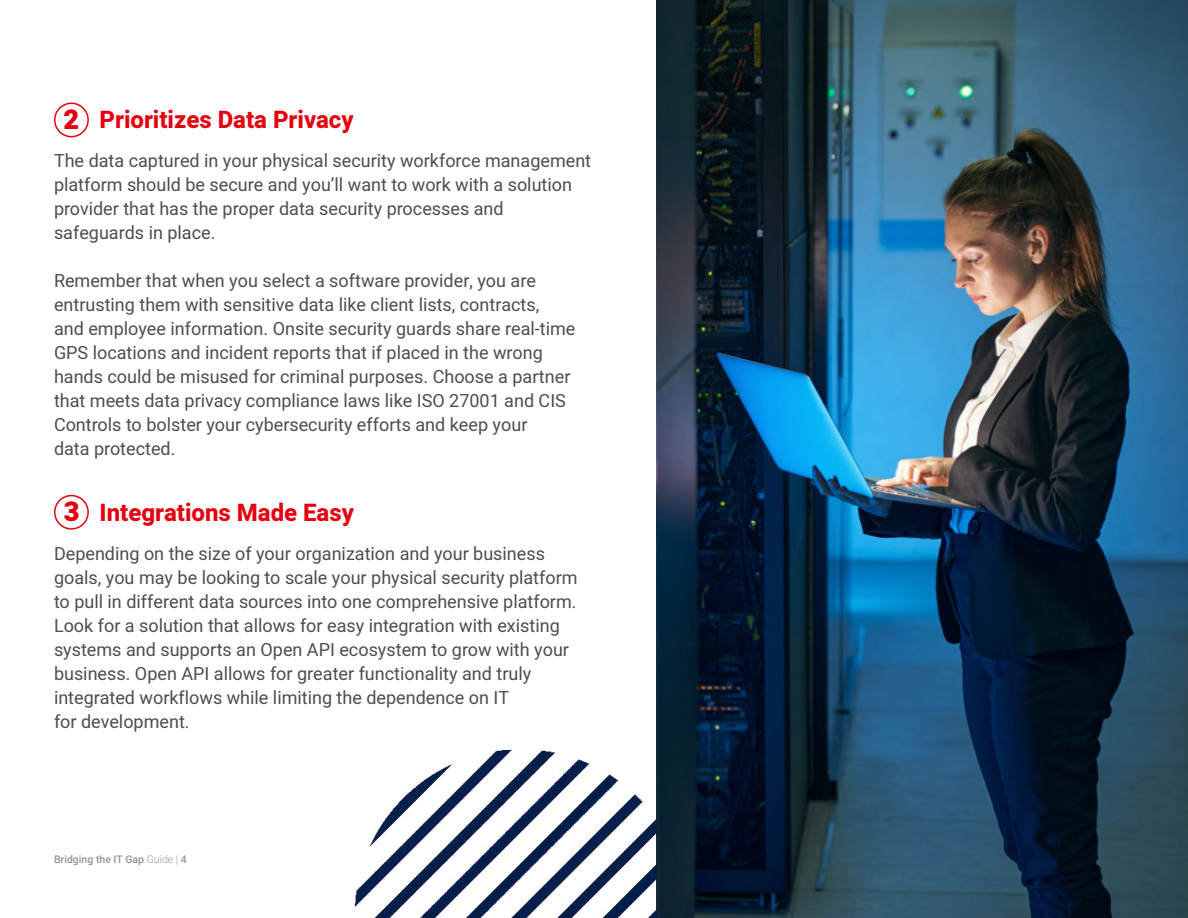
<style>
.page{position:relative;width:1188px;height:918px;background:#fff}
.page>*{position:absolute;margin:0;border:0;box-sizing:border-box;transform-origin:0 0}
.t1{font:900 27px "Heebo";color:#e6000f}
.t2{font:800 24px "Heebo";color:#e6000f}
.t3{font:18px/24px "Heebo";color:#4c4f4f}
.t4{font:500 10.5px "Heebo";color:#939598}
.s1{font-weight:300}
.s2{color:#849bab}
</style>
<div class="page">
<img style="left:656px;top:0;width:532px;height:918px">
<img style="left:354px;top:749px;width:302px;height:169px">
<div style="left:54px;top:103px;width:35px;height:34px;border:2px solid #e6000f;border-radius:50%"></div>
<div style="left:54px;top:495px;width:35px;height:35px;border:2px solid #e6000f;border-radius:50%"></div>
<h1 class="t1" style="left:64px;top:101px;width:17px">2</h1>
<h2 class="t2" style="left:100px;top:103px;width:256px">Prioritizes Data Privacy</h2>
<p class="t3" style="left:54px;top:149px;width:539px">The data captured in your physical security workforce management platform should be secure and you’ll want to work with a solution provider that has the proper data security processes and safeguards in place.</p>
<p class="t3" style="left:54px;top:269px;width:523px">Remember that when you select a software provider, you are entrusting them with sensitive data like client lists, contracts,<br>and employee information. Onsite security guards share real-time GPS locations and incident reports that if placed in the wrong hands could be misused for criminal purposes. Choose a partner that meets data privacy compliance laws like ISO 27001 and CIS Controls to bolster your cybersecurity efforts and keep your<br>data protected.</p>
<h1 class="t1" style="left:64px;top:493px;width:17px">3</h1>
<h2 class="t2" style="left:100px;top:496px;width:256px">Integrations Made Easy</h2>
<p class="t3" style="left:54px;top:542px;width:525px">Depending on the size of your organization and your business goals, you may be looking to scale your physical security platform to pull in different data sources into one comprehensive platform.<br>Look for a solution that allows for easy integration with existing systems and supports an Open API ecosystem to grow with your business. Open API allows for greater functionality and truly integrated workflows while limiting the dependence on IT<br>for development.</p>
<p class="t4" style="left:54px;top:852px;width:134px">Bridging the IT Gap <span class="s1">Guide |</span> <span class="s2">4</span></p>
</div>
